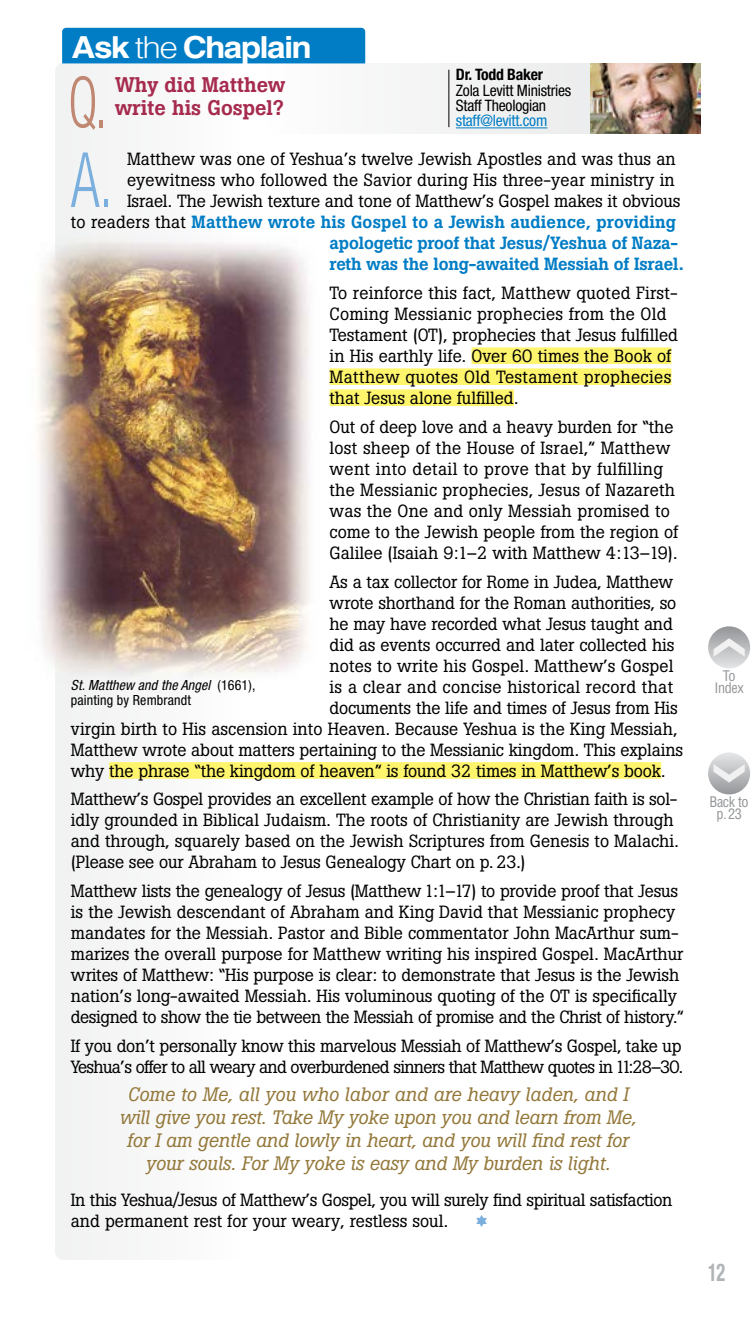
<style>
.page{position:relative;width:756px;height:1323px;background:#fff}
.page>*{position:absolute;margin:0;border:0;box-sizing:border-box;transform-origin:0 0}
.t1{font:300 condensed 76.3px "Helvetica Neue LT Std";color:#7bafde;scale:.75 1}
.t2{font:300 condensed 70.52px "Helvetica Neue LT Std";color:#c08772;scale:.75 1}
.t3{font:700 30.45px "Helvetica";letter-spacing:-.05em;color:#fff;scale:1.1 1}
.t4{font:700 condensed 24.5px "Helvetica Neue LT Std";color:#b1b4b6;scale:.75 1}
.t5{font:500 21px/22.8px "Boton";color:#a62b4e}
.t6{font:italic 19.25px/23.1px "Boton";color:#93783a;text-align:center}
.t7{font:17.5px/21px "Boton";color:#000}
.t8{font:17.5px/21px "Boton";letter-spacing:-.03em;color:#000}
.t9{font:17.5px/21px "Boton";letter-spacing:-.02em;color:#000}
.t10{font:500 17.5px "Boton";letter-spacing:-.01em;color:#007dc5}
.t11{font:500 17.5px "Boton";letter-spacing:.01em;color:#007dc5}
.t12{font:17.5px "Boton";letter-spacing:.02em;color:#000}
.t13{font:17.5px "Quirks ICG";color:#7bafde}
.t14{font:condensed 15.75px/15.4px "Helvetica Neue LT Std";letter-spacing:-.015em;color:#000}
.t15{font:condensed 15.75px "Helvetica Neue LT Std";letter-spacing:-.015em;color:#007dc5}
.t16{font:700 condensed 15.75px "Helvetica Neue LT Std";letter-spacing:-.015em;color:#000}
.t17{font:condensed 14.17px/12.2px "Helvetica";letter-spacing:-.025em;color:#939598;text-align:center}
.t18{font:condensed 14px/15.8px "Helvetica Neue LT Std";letter-spacing:.01em;color:#000}
.s1{font-weight:300}
.s2{font-weight:400;color:#000}
.s3{font-style:italic}
</style>
<div class="page">
<svg style="left:55px;top:63px;width:189px;height:1197px"></svg>
<div style="left:260px;top:63px;width:441px;height:71px;background:#f4f4f5"></div>
<img style="left:591px;top:63px;width:110px;height:71px">
<img style="left:37px;top:231px;width:273px;height:456px">
<hr style="left:448px;top:70px;width:1px;height:57px;background:#000">
<hr style="left:456px;top:127px;width:91px;height:1px;background:#007dc5">
<div style="left:471px;top:347px;width:200px;height:17px;background:#fff56d"></div>
<div style="left:330px;top:368px;width:341px;height:17px;background:#fff56d"></div>
<div style="left:330px;top:389px;width:184px;height:17px;background:#fff56d"></div>
<div style="left:109px;top:762px;width:552px;height:17px;background:#fff56d"></div>
<div style="left:62px;top:28px;width:303px;height:35px;background:#007dc5"></div>
<div style="left:708px;top:626px;width:42px;height:42px;background:linear-gradient(to bottom,#96989b,#e0e1e2);border-radius:21px"></div>
<svg style="left:714px;top:638px;width:31px;height:19px"></svg>
<div style="left:708px;top:752px;width:42px;height:42px;background:linear-gradient(to bottom,#e7e9ea,#979a9d);border-radius:21px"></div>
<svg style="left:714px;top:764px;width:31px;height:19px"></svg>
<h3 class="t3" style="left:72px;top:29px;width:220px">Ask <span class="s1">the</span> Chaplain</h3>
<h2 class="t2" style="left:68px;top:62px;width:54px">Q.</h2>
<p class="t5" style="left:115px;top:74px;width:172px">Why did Matthew write his Gospel?</p>
<p class="t16" style="left:456px;top:65px;width:89px">Dr. Todd Baker</p>
<p class="t14" style="left:456px;top:82px;width:117px">Zola Levitt Ministries<br>Staff Theologian</p>
<p class="t15" style="left:456px;top:112px;width:93px">staff@levitt.com</p>
<h1 class="t1" style="left:71px;top:136px;width:58px">A.</h1>
<p class="t7" style="left:127px;top:148px;width:550px">Matthew was one of Yeshua’s twelve Jewish Apostles and was thus an</p>
<p class="t7" style="left:127px;top:169px;width:549px">eyewitness who followed the Savior during His three-year ministry in</p>
<p class="t7" style="left:127px;top:190px;width:555px">Israel. The Jewish texture and tone of Matthew’s Gospel makes it obvious</p>
<p class="t11" style="left:71px;top:211px;width:607px"><span class="s2">to readers that</span> Matthew wrote his Gospel to a Jewish audience, providing</p>
<p class="t10" style="left:330px;top:232px;width:350px">apologetic proof that Jesus/Yeshua of Naza-</p>
<p class="t10" style="left:330px;top:253px;width:356px">reth was the long-awaited Messiah of Israel.</p>
<p class="t7" style="left:330px;top:282px;width:350px">To reinforce this fact, Matthew quoted First-Coming Messianic prophecies from the Old Testament (OT), prophecies that Jesus fulfilled in His earthly life. Over 60 times the Book of Matthew quotes Old Testament prophecies that Jesus alone fulfilled.</p>
<p class="t7" style="left:330px;top:416px;width:350px">Out of deep love and a heavy burden for “the lost sheep of the House of Israel,” Matthew went into detail to prove that by fulfilling the Messianic prophecies, Jesus of Nazareth was the One and only Messiah promised to come to the Jewish people from the region of Galilee (Isaiah 9:1–2 with Matthew 4:13–19).</p>
<p class="t7" style="left:330px;top:571px;width:345px">As a tax collector for Rome in Judea, Matthew</p>
<p class="t7" style="left:330px;top:592px;width:348px">wrote shorthand for the Roman authorities, so</p>
<p class="t7" style="left:330px;top:613px;width:345px">he may have recorded what Jesus taught and</p>
<p class="t7" style="left:330px;top:634px;width:347px">did as events occurred and later collected his</p>
<p class="t7" style="left:330px;top:655px;width:345px">notes to write his Gospel. Matthew’s Gospel</p>
<p class="t12" style="left:330px;top:676px;width:345px">is a clear and concise historical record that</p>
<p class="t7" style="left:330px;top:697px;width:350px">documents the life and times of Jesus from His</p>
<p class="t7" style="left:71px;top:718px;width:608px">virgin birth to His ascension into Heaven. Because Yeshua is the King Messiah,</p>
<p class="t7" style="left:71px;top:739px;width:614px">Matthew wrote about matters pertaining to the Messianic kingdom. This explains</p>
<p class="t7" style="left:71px;top:760px;width:596px">why the phrase “the kingdom of heaven” is found 32 times in Matthew’s book.</p>
<p class="t7" style="left:71px;top:789px;width:609px">Matthew’s Gospel provides an excellent example of how the Christian faith is sol&shy;idly grounded in Biblical Judaism. The roots of Christianity are Jewish through and through, squarely based on the Jewish Scriptures from Genesis to Malachi. (Please see our Abraham to Jesus Genealogy Chart on p. 23.)</p>
<p class="t7" style="left:71px;top:881px;width:614px">Matthew lists the genealogy of Jesus (Matthew 1:1–17) to provide proof that Jesus is the Jewish descendant of Abraham and King David that Messianic prophecy mandates for the Messiah. Pastor and Bible commentator John MacArthur sum&shy;marizes the overall purpose for Matthew writing his inspired Gospel. MacArthur writes of Matthew: “His purpose is clear: to demonstrate that Jesus is the Jewish nation’s long-awaited Messiah. His voluminous quoting of the OT is specifically designed to show the tie between the Messiah of promise and the Christ of history.”</p>
<p class="t8" style="left:71px;top:1036px;width:614px">If you don’t personally know this marvelous Messiah of Matthew’s Gospel, take up<br>Yeshua’s offer to all weary and overburdened sinners that Matthew quotes in11:28–30.</p>
<p class="t6" style="left:120px;top:1083px;width:518px">Come to Me, all you who labor and are heavy laden, and I will give you rest. Take My yoke upon you and learn from Me, for I am gentle and lowly in heart, and you will find rest for your souls. For My yoke is easy and My burden is light.</p>
<p class="t9" style="left:71px;top:1189px;width:603px">In this Yeshua/Jesus of Matthew’s Gospel, you will surely find spiritual satisfaction and permanent rest for your weary, restless soul.</p>
<p class="t18" style="left:71px;top:677px;width:186px"><span class="s3">St. Matthew and the Angel</span> (1661), painting by Rembrandt</p>
<p class="t17" style="left:714px;top:670px;width:31px">To<br>Index</p>
<p class="t17" style="left:710px;top:796px;width:41px">Back to p.23</p>
<p class="t13" style="left:474px;top:1213px;width:17px">1</p>
<h3 class="t4" style="left:708px;top:1257px;width:24px">12</h3>
</div>
